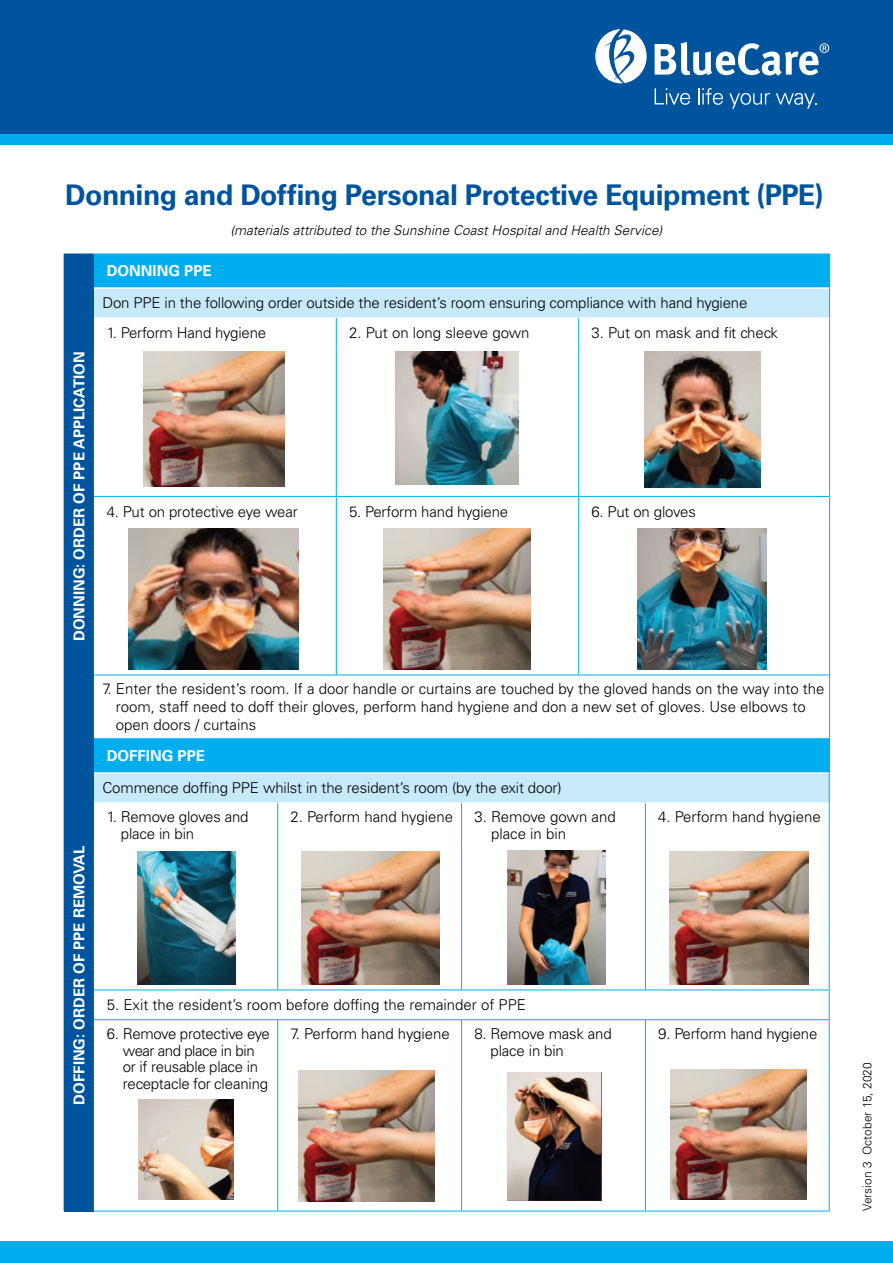
<style>
.page{position:relative;width:893px;height:1263px;background:#fff}
.page>*{position:absolute;margin:0;border:0;box-sizing:border-box;transform-origin:0 0}
.t1{font:700 28.5px "Univers LT Std";letter-spacing:-.02em;color:#00549e}
.t2{font:300 15px/16.5px "Univers LT Std";letter-spacing:-.01em;color:#000}
.t3{font:700 15px "Univers LT Std";color:#fff}
.t4{font:italic 300 13.5px "Univers LT Std";letter-spacing:.005em;color:#000}
.t5{font:300 12px "Univers LT Std";color:#000}
</style>
<div class="page">
<div style="left:0;top:21px;width:893px;height:124px;background:#00aeef"></div>
<div style="left:0;top:0;width:893px;height:134px;background:#00549e"></div>
<div style="left:0;top:1242px;width:893px;height:21px;background:#00aeef"></div>
<svg style="left:595px;top:29px;width:52px;height:54px"></svg>
<svg style="left:655px;top:42px;width:174px;height:34px"></svg>
<svg style="left:655px;top:88px;width:35px;height:17px"></svg>
<svg style="left:698px;top:88px;width:25px;height:17px"></svg>
<svg style="left:729px;top:93px;width:41px;height:16px"></svg>
<svg style="left:776px;top:93px;width:41px;height:16px"></svg>
<div style="left:64px;top:254px;width:30px;height:485px;background:#00549e"></div>
<div style="left:94px;top:254px;width:736px;height:34px;background:#00aeef"></div>
<div style="left:94px;top:288px;width:736px;height:30px;background:#c7eafb"></div>
<svg style="left:94px;top:348px;width:735px;height:327px"></svg>
<hr style="left:94px;top:287px;width:242px;height:2px;background:#fff">
<hr style="left:336px;top:287px;width:243px;height:2px;background:#fff">
<hr style="left:579px;top:287px;width:250px;height:2px;background:#fff">
<hr style="left:94px;top:317px;width:242px;height:1px;background:#fff">
<hr style="left:336px;top:317px;width:243px;height:1px;background:#fff">
<hr style="left:579px;top:317px;width:250px;height:1px;background:#fff">
<hr style="left:336px;top:318px;width:1px;height:30px;background:#00aeef">
<hr style="left:578px;top:318px;width:1px;height:30px;background:#00aeef">
<hr style="left:336px;top:348px;width:1px;height:148px;background:#00aeef">
<hr style="left:578px;top:348px;width:1px;height:148px;background:#00aeef">
<hr style="left:94px;top:496px;width:242px;height:1px;background:#00aeef">
<hr style="left:336px;top:496px;width:243px;height:1px;background:#00aeef">
<svg style="left:336px;top:497px;width:1px;height:29px"></svg>
<hr style="left:579px;top:496px;width:250px;height:1px;background:#00aeef">
<svg style="left:578px;top:497px;width:1px;height:29px"></svg>
<hr style="left:336px;top:526px;width:1px;height:149px;background:#00aeef">
<hr style="left:578px;top:526px;width:1px;height:149px;background:#00aeef">
<hr style="left:94px;top:675px;width:242px;height:1px;background:#00aeef">
<hr style="left:336px;top:675px;width:243px;height:1px;background:#00aeef">
<hr style="left:579px;top:675px;width:250px;height:1px;background:#00aeef">
<hr style="left:829px;top:288px;width:1px;height:30px;background:#00aeef">
<hr style="left:829px;top:318px;width:1px;height:30px;background:#00aeef">
<hr style="left:829px;top:348px;width:1px;height:148px;background:#00aeef">
<hr style="left:829px;top:496px;width:1px;height:30px;background:#00aeef">
<hr style="left:829px;top:526px;width:1px;height:149px;background:#00aeef">
<hr style="left:829px;top:675px;width:1px;height:63px;background:#00aeef">
<hr style="left:94px;top:738px;width:242px;height:1px;background:#00aeef">
<hr style="left:336px;top:738px;width:243px;height:1px;background:#00aeef">
<hr style="left:579px;top:738px;width:251px;height:1px;background:#00aeef">
<img style="left:143px;top:351px;width:141px;height:136px">
<img style="left:395px;top:351px;width:124px;height:134px">
<img style="left:644px;top:351px;width:116px;height:136px">
<img style="left:129px;top:529px;width:170px;height:140px">
<img style="left:384px;top:529px;width:146px;height:140px">
<img style="left:638px;top:529px;width:128px;height:140px">
<div style="left:64px;top:739px;width:30px;height:472px;background:#00549e"></div>
<div style="left:94px;top:739px;width:735px;height:34px;background:#00aeef"></div>
<div style="left:94px;top:773px;width:735px;height:30px;background:#c7eafb"></div>
<svg style="left:94px;top:841px;width:735px;height:370px"></svg>
<hr style="left:94px;top:772px;width:184px;height:2px;background:#fff">
<hr style="left:278px;top:772px;width:184px;height:2px;background:#fff">
<hr style="left:462px;top:772px;width:183px;height:2px;background:#fff">
<hr style="left:645px;top:772px;width:184px;height:2px;background:#fff">
<hr style="left:94px;top:802px;width:184px;height:1px;background:#fff">
<hr style="left:278px;top:802px;width:184px;height:1px;background:#fff">
<hr style="left:462px;top:802px;width:183px;height:1px;background:#fff">
<hr style="left:645px;top:802px;width:184px;height:1px;background:#fff">
<hr style="left:277px;top:803px;width:1px;height:38px;background:#00aeef">
<hr style="left:461px;top:803px;width:1px;height:38px;background:#00aeef">
<hr style="left:645px;top:803px;width:1px;height:38px;background:#00aeef">
<hr style="left:277px;top:841px;width:1px;height:148px;background:#00aeef">
<hr style="left:461px;top:841px;width:1px;height:148px;background:#00aeef">
<hr style="left:645px;top:841px;width:1px;height:148px;background:#00aeef">
<hr style="left:94px;top:989px;width:184px;height:1px;background:#00aeef">
<hr style="left:278px;top:989px;width:184px;height:1px;background:#00aeef">
<hr style="left:462px;top:989px;width:183px;height:1px;background:#00aeef">
<hr style="left:645px;top:989px;width:185px;height:1px;background:#00aeef">
<hr style="left:94px;top:1019px;width:184px;height:1px;background:#00aeef">
<hr style="left:278px;top:1019px;width:184px;height:1px;background:#00aeef">
<hr style="left:277px;top:1020px;width:1px;height:85px;background:#00aeef">
<hr style="left:462px;top:1019px;width:183px;height:1px;background:#00aeef">
<hr style="left:461px;top:1020px;width:1px;height:85px;background:#00aeef">
<hr style="left:645px;top:1019px;width:185px;height:1px;background:#00aeef">
<hr style="left:645px;top:1020px;width:1px;height:85px;background:#00aeef">
<hr style="left:277px;top:1105px;width:1px;height:106px;background:#00aeef">
<hr style="left:461px;top:1105px;width:1px;height:106px;background:#00aeef">
<hr style="left:645px;top:1105px;width:1px;height:106px;background:#00aeef">
<hr style="left:64px;top:1211px;width:30px;height:1px;background:#00549e">
<hr style="left:829px;top:739px;width:1px;height:34px;background:#00aeef">
<hr style="left:829px;top:773px;width:1px;height:30px;background:#00aeef">
<hr style="left:829px;top:803px;width:1px;height:38px;background:#00aeef">
<hr style="left:829px;top:841px;width:1px;height:148px;background:#00aeef">
<svg style="left:829px;top:990px;width:1px;height:29px"></svg>
<hr style="left:829px;top:1020px;width:1px;height:85px;background:#00aeef">
<hr style="left:829px;top:1105px;width:1px;height:106px;background:#00aeef">
<hr style="left:94px;top:1211px;width:184px;height:1px;background:#00aeef">
<hr style="left:278px;top:1211px;width:184px;height:1px;background:#00aeef">
<hr style="left:462px;top:1211px;width:183px;height:1px;background:#00aeef">
<hr style="left:645px;top:1211px;width:185px;height:1px;background:#00aeef">
<img style="left:301px;top:851px;width:139px;height:133px">
<img style="left:299px;top:1071px;width:136px;height:130px">
<img style="left:670px;top:851px;width:138px;height:133px">
<img style="left:670px;top:1069px;width:136px;height:131px">
<img style="left:138px;top:851px;width:98px;height:133px">
<img style="left:508px;top:850px;width:97px;height:135px">
<img style="left:138px;top:1099px;width:95px;height:100px">
<img style="left:508px;top:1072px;width:93px;height:129px">
<h1 class="t1" style="left:65px;top:178px;width:760px">Donning and Doffing Personal Protective Equipment (PPE)</h1>
<p class="t4" style="left:230px;top:222px;width:433px">(materials attributed to the Sunshine Coast Hospital and Health Service)</p>
<p class="t3" style="left:70px;top:641px;width:291px;rotate:-90deg">DONNING: ORDER OF PPE APPLICATION</p>
<p class="t3" style="left:70px;top:1104px;width:261px;rotate:-90deg">DOFFING: ORDER OF PPE REMOVAL</p>
<p class="t3" style="left:107px;top:262px;width:107px">DONNING PPE</p>
<p class="t2" style="left:102px;top:295px;width:647px">Don PPE in the following order outside the resident’s room ensuring compliance with hand hygiene</p>
<p class="t2" style="left:107px;top:325px;width:161px">1. Perform Hand hygiene</p>
<p class="t2" style="left:349px;top:325px;width:182px">2. Put on long sleeve gown</p>
<p class="t2" style="left:591px;top:325px;width:188px">3. Put on mask and fit check</p>
<p class="t2" style="left:107px;top:503px;width:193px">4. Put on protective eye wear</p>
<p class="t2" style="left:349px;top:503px;width:161px">5. Perform hand hygiene</p>
<p class="t2" style="left:591px;top:503px;width:106px">6. Put on gloves</p>
<p class="t2" style="left:116px;top:680px;width:710px;line-height:18px;text-indent:-14px">7. Enter the resident’s room. If a door handle or curtains are touched by the gloved hands on the way into the room, staff need to doff their gloves, perform hand hygiene and don a new set of gloves. Use elbows to open doors / curtains</p>
<p class="t3" style="left:107px;top:747px;width:100px">DOFFING PPE</p>
<p class="t2" style="left:102px;top:780px;width:461px">Commence doffing PPE whilst in the resident’s room (by the exit door)</p>
<p class="t2" style="left:121px;top:809px;width:129px;text-indent:-14px">1. Remove gloves and place in bin</p>
<p class="t2" style="left:290px;top:809px;width:164px">2. Perform hand hygiene</p>
<p class="t2" style="left:491px;top:809px;width:126px;text-indent:-17px">3. Remove gown and place in bin</p>
<p class="t2" style="left:658px;top:809px;width:164px">4. Perform hand hygiene</p>
<p class="t2" style="left:107px;top:997px;width:421px">5. Exit the resident’s room before doffing the remainder of PPE</p>
<p class="t2" style="left:123px;top:1025px;width:148px;text-indent:-16px">6. Remove protective eye wear and place in bin or if reusable place in receptacle for cleaning</p>
<p class="t2" style="left:290px;top:1025px;width:161px">7. Perform hand hygiene</p>
<p class="t2" style="left:491px;top:1025px;width:123px;text-indent:-16px">8. Remove mask and place in bin</p>
<p class="t2" style="left:658px;top:1025px;width:161px">9. Perform hand hygiene</p>
<p class="t5" style="left:860px;top:1211px;width:150px;rotate:-90deg">Version 3 October 15, 2020</p>
</div>
